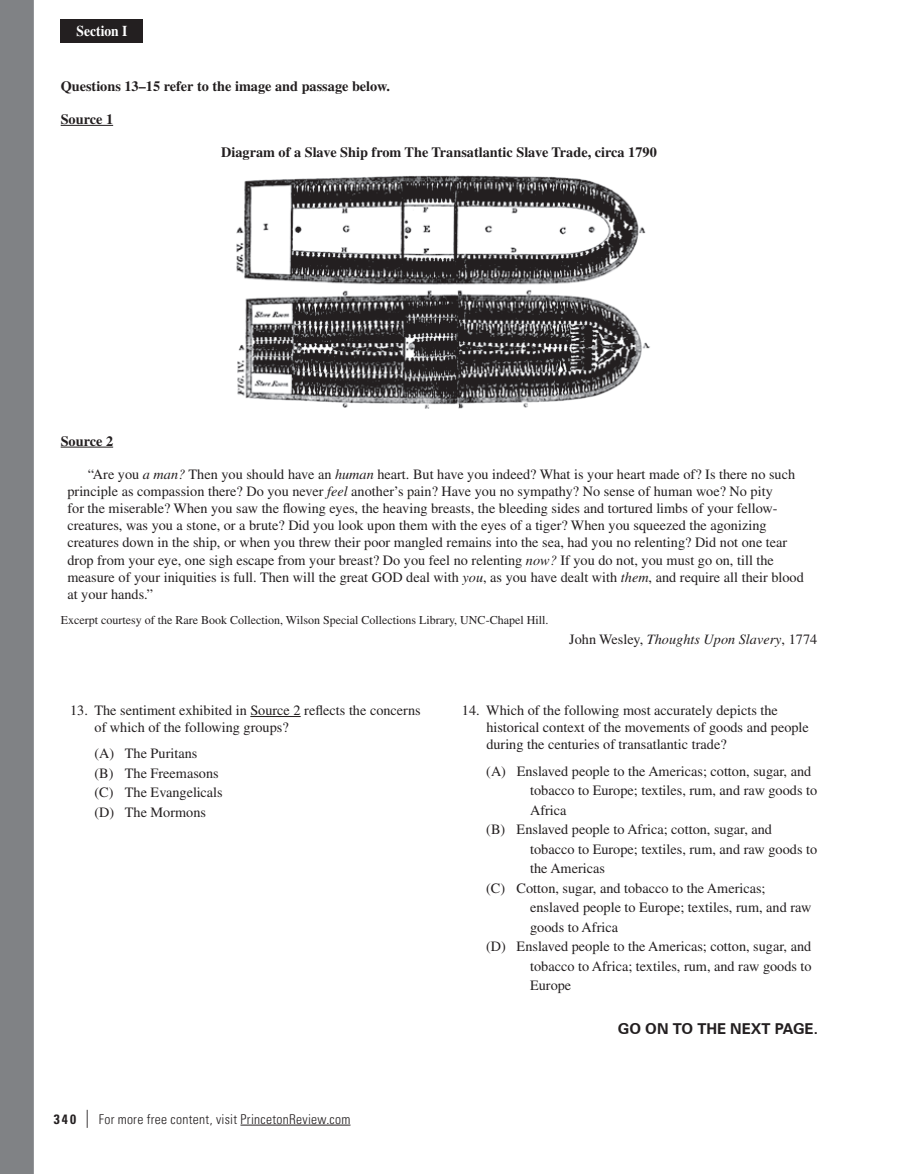
<style>
.page{position:relative;width:905px;height:1174px;background:#fff}
.page>*{position:absolute;margin:0;border:0;box-sizing:border-box;transform-origin:0 0}
.t1{font:700 15px "Zurich BT";color:#231f20}
.t2{font:700 15px "Times LT Pro";color:#fff;scale:.9 1}
.t3{font:14.25px/17.1px "Times LT Pro";color:#231f20}
.t4{font:700 14.25px "Times LT Pro";color:#231f20}
.t5{font:italic 14.25px "Times LT Pro";color:#231f20}
.t6{font:300 condensed 13.5px "Univers LT Pro";letter-spacing:.025em;color:#231f20}
.t7{font:12px "Times LT Pro";color:#231f20}
.s1{font-style:italic}
.s2{font-style:normal}
.s3{font-weight:700}
.s4{font-weight:400;font-size:18px}
</style>
<div class="page">
<div style="left:61px;top:19px;width:82px;height:23px;background:#231f20"></div>
<hr style="left:240px;top:1124px;width:110px;height:1px;background:#231f20">
<hr style="left:61px;top:125px;width:52px;height:1px;background:#231f20">
<img style="left:236px;top:175px;width:414px;height:234px">
<hr style="left:250px;top:716px;width:50px;height:1px;background:#231f20">
<hr style="left:61px;top:446px;width:52px;height:1px;background:#231f20">
<div style="left:0;top:0;width:34px;height:1174px;background:#808285"></div>
<p class="t2" style="left:77px;top:22px;width:58px">Section I</p>
<p class="t4" style="left:61px;top:77px;width:331px">Questions 13–15 refer to the image and passage below.</p>
<p class="t4" style="left:61px;top:110px;width:54px">Source 1</p>
<p class="t4" style="left:221px;top:144px;width:437px">Diagram of a Slave Ship from The Transatlantic Slave Trade, circa 1790</p>
<p class="t4" style="left:61px;top:432px;width:54px">Source 2</p>
<p class="t3" style="left:67px;top:465px;width:737px;text-indent:20px">“Are you <span class="s1">a man?</span> Then you should have an <span class="s1">human</span> heart. But have you indeed? What is your heart made of? Is there no such principle as compassion there? Do you never <span class="s1">feel</span> another’s pain? Have you no sympathy? No sense of human woe? No pity<br>for the miserable? When you saw the flowing eyes, the heaving breasts, the bleeding sides and tortured limbs of your fellow&shy;creatures, was you a stone, or a brute? Did you look upon them with the eyes of a tiger? When you squeezed the agonizing creatures down in the ship, or when you threw their poor mangled remains into the sea, had you no relenting? Did not one tear drop from your eye, one sigh escape from your breast? Do you feel no relenting <span class="s1">now?</span> If you do not, you must go on, till the measure of your iniquities is full. Then will the great GOD deal with <span class="s1">you</span>, as you have dealt with <span class="s1">them</span>, and require all their blood at your hands.”</p>
<p class="t7" style="left:61px;top:613px;width:489px">Excerpt courtesy of the Rare Book Collection, Wilson Special Collections Library, UNC-Chapel Hill.</p>
<p class="t5" style="left:569px;top:631px;width:249px"><span class="s2">John Wesley,</span> Thoughts Upon Slavery<span class="s2">, 1774</span></p>
<p class="t3" style="left:94px;top:701px;width:327px;text-indent:-24px">13. The sentiment exhibited in Source 2 reflects the concerns of which of the following groups?</p>
<p class="t3" style="left:94px;top:743px;width:130px;line-height:19.5px">(A) The Puritans<br>(B) The Freemasons (C) The Evangelicals (D) The Mormons</p>
<p class="t6" style="left:54px;top:1109px;width:298px"><span class="s3">340</span> <span class="s4">|</span> For more free content, visit PrincetonReview.com</p>
<p class="t3" style="left:486px;top:701px;width:324px;text-indent:-24px">14. Which of the following most accurately depicts the historical context of the movements of goods and people during the centuries of transatlantic trade?</p>
<p class="t3" style="left:486px;top:761px;width:326px">(A) Enslaved people to the Americas; cotton, sugar, and</p>
<p class="t3" style="left:530px;top:781px;width:288px">tobacco to Europe; textiles, rum, and raw goods to</p>
<p class="t3" style="left:530px;top:800px;width:38px">Africa</p>
<p class="t3" style="left:486px;top:820px;width:287px">(B) Enslaved people to Africa; cotton, sugar, and</p>
<p class="t3" style="left:530px;top:839px;width:288px">tobacco to Europe; textiles, rum, and raw goods to</p>
<p class="t3" style="left:530px;top:859px;width:76px">the Americas</p>
<p class="t3" style="left:486px;top:878px;width:281px">(C) Cotton, sugar, and tobacco to the Americas;</p>
<p class="t3" style="left:530px;top:898px;width:283px">enslaved people to Europe; textiles, rum, and raw</p>
<p class="t3" style="left:530px;top:917px;width:89px">goods to Africa</p>
<p class="t3" style="left:486px;top:937px;width:326px">(D) Enslaved people to the Americas; cotton, sugar, and</p>
<p class="t3" style="left:530px;top:956px;width:283px">tobacco to Africa; textiles, rum, and raw goods to</p>
<p class="t3" style="left:530px;top:976px;width:43px">Europe</p>
<p class="t1" style="left:617px;top:1018px;width:202px">GO ON TO THE NEXT PAGE.</p>
</div>
